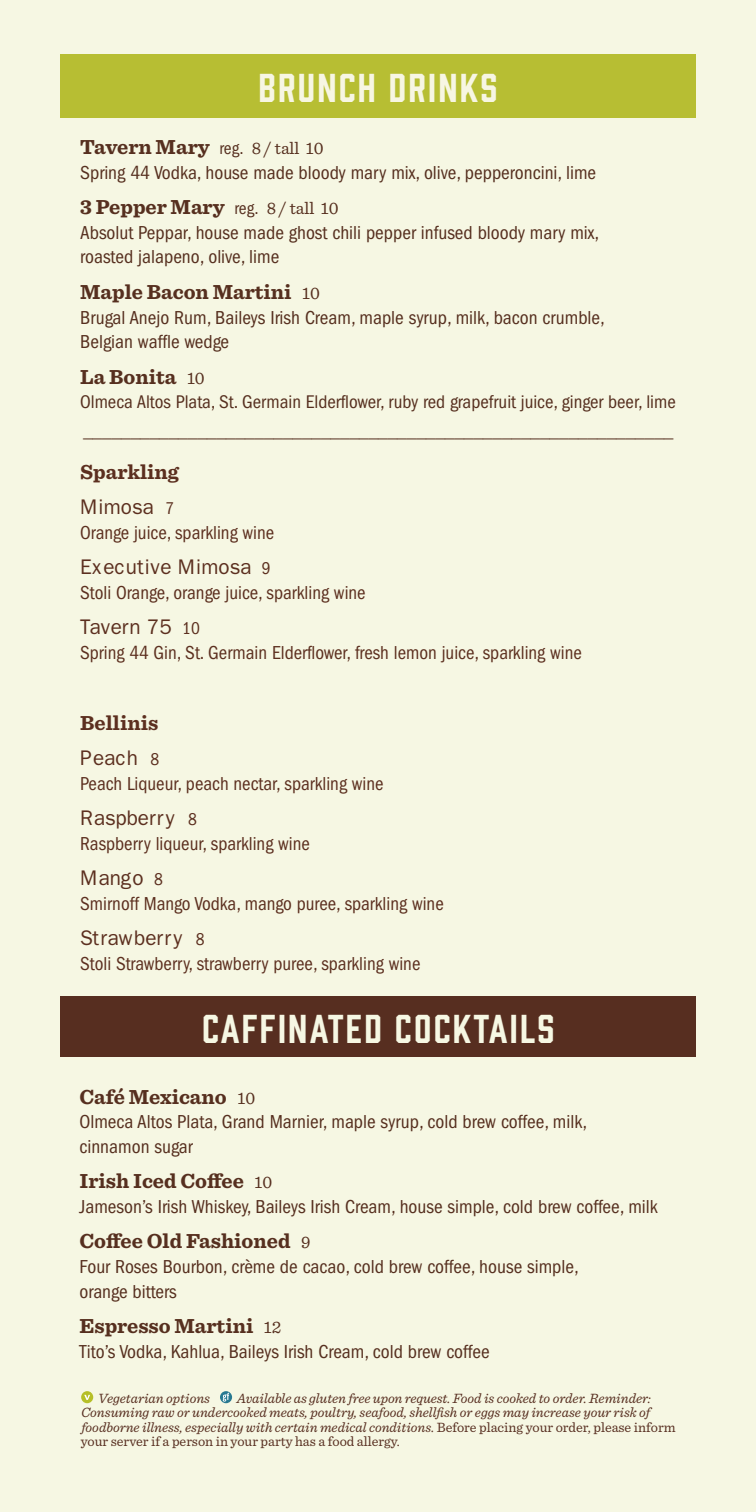
<style>
.page{position:relative;width:756px;height:1512px;background:#f6f7e3}
.page>*{position:absolute;margin:0;border:0;box-sizing:border-box;transform-origin:0 0}
.t1{font:37.05px "Prohibition";letter-spacing:.06em;color:#f6f7e3}
.t2{font:37.05px "Prohibition";letter-spacing:.06em;color:#f7f6e3}
.t3{font:700 21.15px "Sentinel";color:#562f1f}
.t4{font:21.15px "Franklin Gothic";color:#5c2f1f}
.t5{font:700 21.15px "Sentinel";color:#5c2f1f}
.t6{font:condensed 19.5px/24.8px "Franklin Gothic";color:#562f1f}
.t7{font:condensed 19.5px "Franklin Gothic";color:#5c2f1f}
.t8{font:condensed 19.05px "Franklin Gothic";color:#562f1f}
.t9{font:italic 14.1px/14.1px "Sentinel";color:#572e20}
.s1{font-family:"Franklin Gothic";font-weight:400;font-stretch:condensed;font-size:17.7px}
.s2{font-weight:400;font-size:17.7px}
.s3{font-stretch:condensed;font-size:17.7px}
.s4{font-style:normal}
</style>
<div class="page">
<svg style="left:81px;top:1391px;width:12px;height:12px"></svg>
<svg style="left:84px;top:1395px;width:6px;height:5px"></svg>
<svg style="left:220px;top:1391px;width:12px;height:12px"></svg>
<svg style="left:223px;top:1393px;width:6px;height:9px"></svg>
<div style="left:60px;top:54px;width:636px;height:64px;background:#b7be33"></div>
<div style="left:61px;top:997px;width:635px;height:60px;background:#572e20"></div>
<h1 class="t2" style="left:259px;top:62px;width:240px">BRUNCH DRINKS</h1>
<p class="t3" style="left:80px;top:130px;width:245px">Tavern Mary <span class="s1">reg.</span> <span class="s2">8 / tall 10</span></p>
<p class="t6" style="left:80px;top:160px;width:518px">Spring 44 Vodka, house made bloody mary mix, olive, pepperoncini, lime</p>
<p class="t3" style="left:80px;top:190px;width:260px">3 Pepper Mary <span class="s1">reg.</span> <span class="s2">8 / tall 10</span></p>
<p class="t6" style="left:80px;top:220px;width:521px">Absolut Peppar, house made ghost chili pepper infused bloody mary mix, roasted jalapeno, olive, lime</p>
<p class="t3" style="left:80px;top:275px;width:241px">Maple Bacon Martini <span class="s2">10</span></p>
<p class="t6" style="left:80px;top:305px;width:526px">Brugal Anejo Rum, Baileys Irish Cream, maple syrup, milk, bacon crumble,<br>Belgian waffle wedge</p>
<p class="t3" style="left:80px;top:360px;width:126px">La Bonita <span class="s2">10</span></p>
<p class="t8" style="left:80px;top:391px;width:597px">Olmeca Altos Plata, St. Germain Elderflower, ruby red grapefruit juice, ginger beer, lime</p>
<p class="t6" style="left:83px;top:418px;width:592px">______________________________________________________________</p>
<p class="t5" style="left:80px;top:455px;width:100px">Sparkling</p>
<p class="t4" style="left:80px;top:495px;width:95px">Mimosa <span class="s3">7</span></p>
<p class="t7" style="left:80px;top:522px;width:196px">Orange juice, sparkling wine</p>
<p class="t4" style="left:80px;top:555px;width:192px">Executive Mimosa <span class="s3">9</span></p>
<p class="t7" style="left:80px;top:582px;width:287px">Stoli Orange, orange juice, sparkling wine</p>
<p class="t4" style="left:80px;top:615px;width:121px">Tavern 75 <span class="s3">10</span></p>
<p class="t7" style="left:80px;top:642px;width:503px">Spring 44 Gin, St. Germain Elderflower, fresh lemon juice, sparkling wine</p>
<p class="t5" style="left:80px;top:706px;width:80px">Bellinis</p>
<p class="t4" style="left:80px;top:746px;width:81px">Peach <span class="s3">8</span></p>
<p class="t7" style="left:80px;top:772px;width:305px">Peach Liqueur, peach nectar, sparkling wine</p>
<p class="t4" style="left:80px;top:806px;width:118px">Raspberry <span class="s3">8</span></p>
<p class="t7" style="left:80px;top:833px;width:231px">Raspberry liqueur, sparkling wine</p>
<p class="t4" style="left:80px;top:866px;width:84px">Mango <span class="s3">8</span></p>
<p class="t7" style="left:80px;top:893px;width:365px">Smirnoff Mango Vodka, mango puree, sparkling wine</p>
<p class="t4" style="left:80px;top:926px;width:126px">Strawberry <span class="s3">8</span></p>
<p class="t7" style="left:80px;top:953px;width:342px">Stoli Strawberry, strawberry puree, sparkling wine</p>
<h1 class="t1" style="left:202px;top:1003px;width:354px">CAFFINATED COCKTAILS</h1>
<p class="t3" style="left:79px;top:1080px;width:177px">Café Mexicano <span class="s2">10</span></p>
<p class="t6" style="left:79px;top:1110px;width:509px">Olmeca Altos Plata, Grand Marnier, maple syrup, cold brew coffee, milk, cinnamon sugar</p>
<p class="t3" style="left:79px;top:1165px;width:194px">Irish Iced Coffee <span class="s2">10</span></p>
<p class="t6" style="left:79px;top:1194px;width:580px">Jameson’s Irish Whiskey, Baileys Irish Cream, house simple, cold brew coffee, milk</p>
<p class="t3" style="left:79px;top:1225px;width:233px">Coffee Old Fashioned <span class="s2">9</span></p>
<p class="t6" style="left:79px;top:1255px;width:501px">Four Roses Bourbon, crème de cacao, cold brew coffee, house simple, orange bitters</p>
<p class="t3" style="left:79px;top:1309px;width:204px">Espresso Martini <span class="s2">12</span></p>
<p class="t6" style="left:79px;top:1339px;width:412px">Tito’s Vodka, Kahlua, Baileys Irish Cream, cold brew coffee</p>
<p class="t9" style="left:81px;top:1391px;width:596px;text-indent:156px">Available as gluten free upon request. Food is cooked to order. Reminder:<br>Consuming raw or undercooked meats, poultry, seafood, shellfish or eggs may increase your risk of foodborne illness, especially with certain medical conditions. <span class="s4">Before placing your order, please inform your server if a person in your party has a food allergy.</span></p>
<p class="t9" style="left:98px;top:1391px;width:114px">Vegetarian options</p>
</div>
